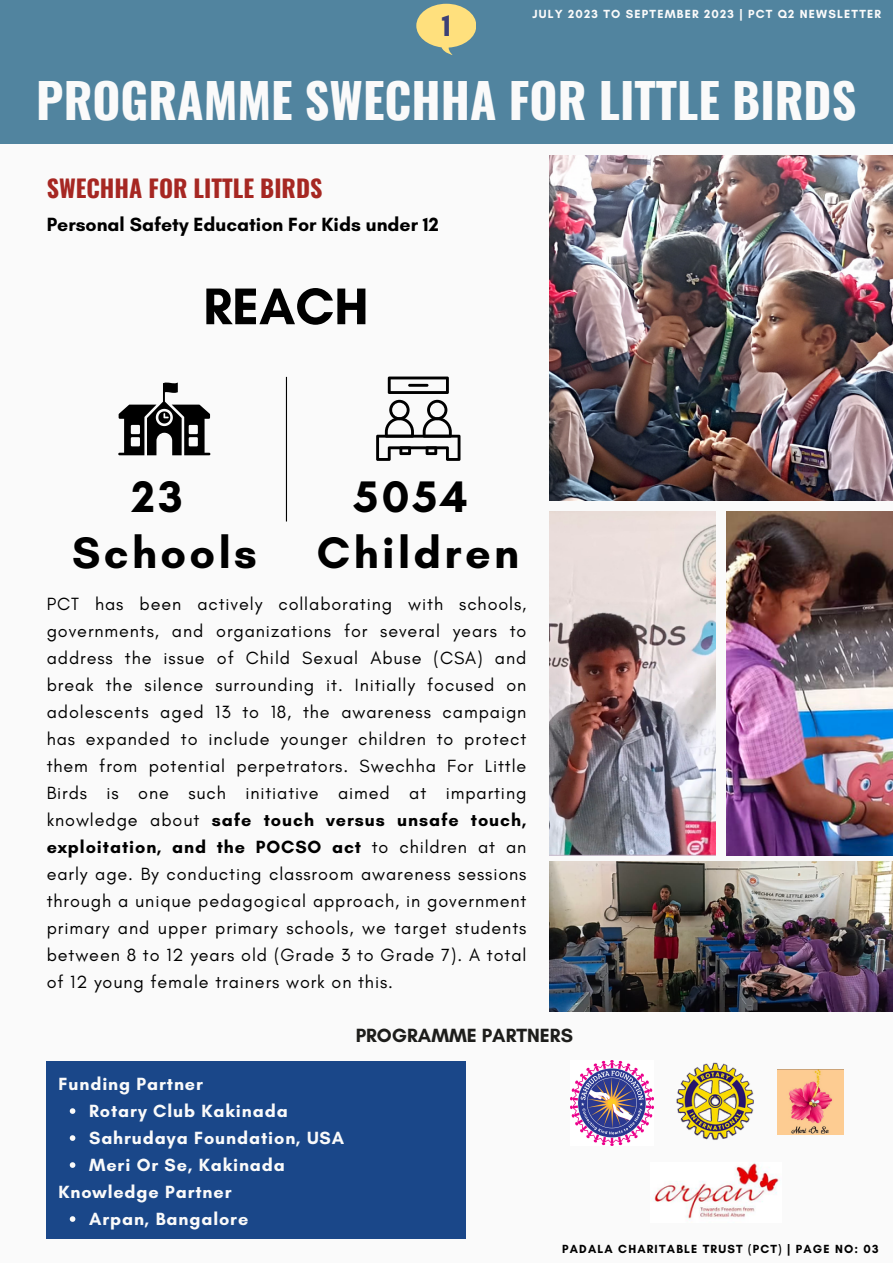
<style>
.page{position:relative;width:893px;height:1264px;background:#fff}
.page>*{position:absolute;margin:0;border:0;box-sizing:border-box;transform-origin:0 0}
.t1{font:700 52.5px "Glacial Indifference";color:#000}
.t2{font:700 48px "Oswald";color:#fafafa}
.t3{font:700 45px "Glacial Indifference";letter-spacing:.075em;color:#000}
.t4{font:700 30.6px "Glacial Indifference";color:#3d4176}
.t5{font:700 24px "Oswald";color:#a62722}
.t6{font:700 19.5px "Glacial Indifference";color:#000}
.t7{font:700 19.5px "Glacial Indifference";color:#1d1d1b}
.t8{font:18px/27px "Glacial Indifference";letter-spacing:.05em;color:#000;text-align:justify}
.t9{font:700 18px "Glacial Indifference";letter-spacing:.05em;color:#fafafa}
.t10{font:700 12px "Glacial Indifference";letter-spacing:.1em;color:#fafafa}
.t11{font:700 12px "Glacial Indifference";letter-spacing:.1em;color:#000}
.s1{font-weight:700}
</style>
<div class="page">
<div style="left:0;top:0;width:892px;height:1262px;background:#fafafa"></div>
<img style="left:549px;top:861px;width:343px;height:150px">
<img style="left:549px;top:155px;width:343px;height:345px">
<img style="left:726px;top:511px;width:166px;height:344px">
<img style="left:549px;top:511px;width:166px;height:344px">
<div style="left:0;top:0;width:892px;height:143px;background:#51849f"></div>
<svg style="left:416px;top:4px;width:60px;height:51px"></svg>
<hr style="left:286px;top:377px;width:1px;height:144px;background:#000">
<svg style="left:376px;top:400px;width:84px;height:61px"></svg>
<svg style="left:388px;top:376px;width:61px;height:18px"></svg>
<hr style="left:408px;top:384px;width:20px;height:3px;background:#000">
<svg style="left:118px;top:382px;width:92px;height:73px"></svg>
<div style="left:47px;top:1060px;width:419px;height:178px;background:#1a4789"></div>
<img style="left:570px;top:1060px;width:83px;height:84px">
<img style="left:676px;top:1062px;width:78px;height:78px">
<img style="left:654px;top:1163px;width:125px;height:56px">
<img style="left:777px;top:1069px;width:66px;height:65px">
<svg style="left:70px;top:1108px;width:5px;height:5px"></svg>
<svg style="left:70px;top:1135px;width:5px;height:5px"></svg>
<svg style="left:70px;top:1162px;width:5px;height:5px"></svg>
<svg style="left:70px;top:1216px;width:5px;height:5px"></svg>
<p class="t4" style="left:441px;top:7px;width:11px">1</p>
<p class="t10" style="left:532px;top:7px;width:350px">JULY 2023 TO SEPTEMBER 2023 | PCT Q2 NEWSLETTER</p>
<p class="t2" style="left:36px;top:63px;width:821px">PROGRAMME SWECHHA FOR LITTLE BIRDS</p>
<p class="t5" style="left:47px;top:169px;width:277px">SWECHHA FOR LITTLE BIRDS</p>
<p class="t6" style="left:47px;top:212px;width:393px">Personal Safety Education For Kids under 12</p>
<p class="t1" style="left:203px;top:274px;width:167px">REACH</p>
<p class="t3" style="left:132px;top:469px;width:52px">23</p>
<p class="t3" style="left:72px;top:525px;width:186px">Schools</p>
<p class="t3" style="left:354px;top:469px;width:115px">5054</p>
<p class="t3" style="left:317px;top:525px;width:204px">Children</p>
<p class="t8" style="left:47px;top:590px;width:481px">PCT has been actively collaborating with schools, governments, and organizations for several years to address the issue of Child Sexual Abuse (CSA) and break the silence surrounding it. Initially focused on adolescents aged 13 to 18, the awareness campaign has expanded to include younger children to protect them from potential perpetrators. Swechha For Little Birds is one such initiative aimed at imparting knowledge about <span class="s1">safe touch versus unsafe touch, exploitation, and the POCSO act</span> to children at an early age. By conducting classroom awareness sessions through a unique pedagogical approach, in government primary and upper primary schools, we target students between 8 to 12 years old (Grade 3 to Grade 7). A total of 12 young female trainers work on this.</p>
<p class="t7" style="left:355px;top:1023px;width:219px">PROGRAMME PARTNERS</p>
<p class="t9" style="left:58px;top:1073px;width:146px">Funding Partner</p>
<p class="t9" style="left:89px;top:1100px;width:200px">Rotary Club Kakinada</p>
<p class="t9" style="left:89px;top:1127px;width:257px">Sahrudaya Foundation, USA</p>
<p class="t9" style="left:89px;top:1154px;width:197px">Meri Or Se, Kakinada</p>
<p class="t9" style="left:89px;top:1208px;width:161px">Arpan, Bangalore</p>
<p class="t9" style="left:58px;top:1181px;width:174px">Knowledge Partner</p>
<p class="t11" style="left:562px;top:1241px;width:318px">PADALA CHARITABLE TRUST (PCT) | PAGE NO: 03</p>
</div>
